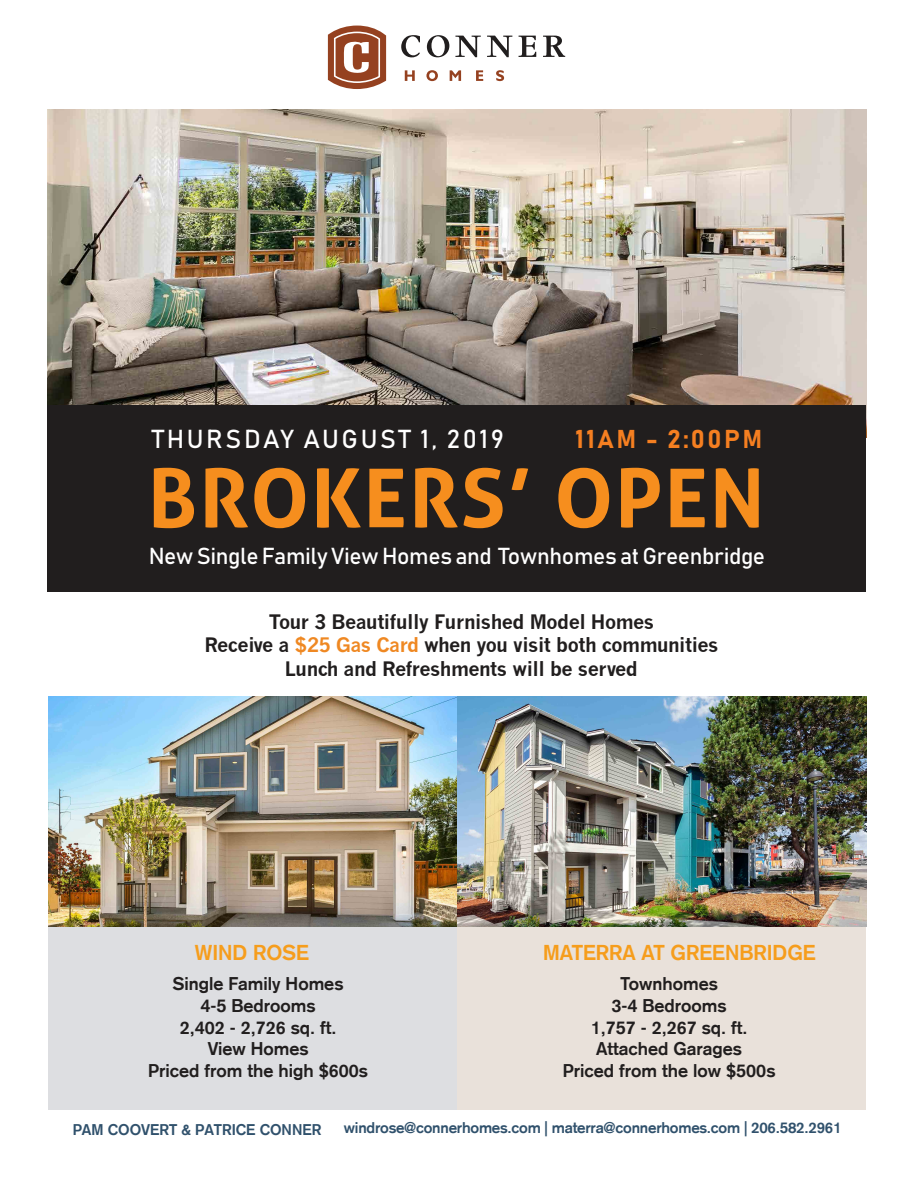
<style>
.page{position:relative;width:918px;height:1188px;background:#fff}
.page>*{position:absolute;margin:0;border:0;box-sizing:border-box;transform-origin:0 0}
.t1{font:700 81.45px "Aller";letter-spacing:.025em;color:#f68e1e}
.t2{font:25.65px "Bahnschrift 400 100";letter-spacing:.1em;color:#fff}
.t3{font:25.5px "Bahnschrift 700 100";letter-spacing:.1em;color:#f57f21}
.t4{font:22.8px "Bahnschrift 400 100";letter-spacing:-.015em;color:#fff}
.t5{font:700 21px "Akzidenz Grotesk";color:#f69d1c}
.t6{font:700 19.5px/23.4px "News Gothic";letter-spacing:-.025em;color:#211e1e;text-align:center}
.t7{font:700 18px/21.6px "Akzidenz Grotesk";color:#211e1e;text-align:center}
.t8{font:700 15.15px "Akzidenz Grotesk";letter-spacing:-.015em;color:#30516c}
.s1{color:#ef8822}
</style>
<div class="page">
<div style="left:48px;top:926px;width:409px;height:184px;background:#dddee1"></div>
<div style="left:457px;top:926px;width:408px;height:184px;background:#e9e1da"></div>
<svg style="left:401px;top:35px;width:19px;height:22px"></svg>
<svg style="left:427px;top:35px;width:22px;height:22px"></svg>
<svg style="left:455px;top:36px;width:26px;height:21px"></svg>
<svg style="left:487px;top:36px;width:25px;height:21px"></svg>
<svg style="left:519px;top:36px;width:17px;height:21px"></svg>
<svg style="left:543px;top:36px;width:22px;height:21px"></svg>
<svg style="left:405px;top:70px;width:10px;height:11px"></svg>
<svg style="left:426px;top:70px;width:12px;height:11px"></svg>
<svg style="left:450px;top:70px;width:11px;height:11px"></svg>
<svg style="left:476px;top:70px;width:7px;height:11px"></svg>
<svg style="left:496px;top:70px;width:8px;height:11px"></svg>
<svg style="left:328px;top:26px;width:58px;height:63px"></svg>
<img style="left:48px;top:110px;width:818px;height:295px">
<div style="left:48px;top:405px;width:818px;height:187px;background:#211e1e"></div>
<img style="left:48px;top:696px;width:818px;height:230px">
<h2 class="t2" style="left:152px;top:423px;width:353px">THURSDAY AUGUST 1, 2019</h2>
<h3 class="t3" style="left:575px;top:423px;width:188px">11AM - 2:00PM</h3>
<h1 class="t1" style="left:148px;top:448px;width:618px">BROKERS’ OPEN</h1>
<p class="t4" style="left:149px;top:541px;width:618px">New Single Family View Homes and Townhomes at Greenbridge</p>
<p class="t6" style="left:204px;top:610px;width:516px">Tour 3 Beautifully Furnished Model Homes<br>Receive a <span class="s1">$25 Gas Card</span> when you visit both communities<br>Lunch and Refreshments will be served</p>
<p class="t5" style="left:195px;top:940px;width:116px">WIND ROSE</p>
<p class="t5" style="left:543px;top:940px;width:274px">MATERRA AT GREENBRIDGE</p>
<p class="t7" style="left:148px;top:973px;width:221px">Single Family Homes<br>4-5 Bedrooms<br>2,402 - 2,726 sq. ft.<br>View Homes<br>Priced from the high $600s</p>
<p class="t7" style="left:563px;top:973px;width:214px">Townhomes<br>3-4 Bedrooms<br>1,757 - 2,267 sq. ft.<br>Attached Garages<br>Priced from the low $500s</p>
<p class="t8" style="left:73px;top:1121px;width:250px">PAM COOVERT &amp; PATRICE CONNER</p>
<p class="t8" style="left:344px;top:1119px;width:499px">windrose@connerhomes.com | materra@connerhomes.com | 206.582.2961</p>
</div>
